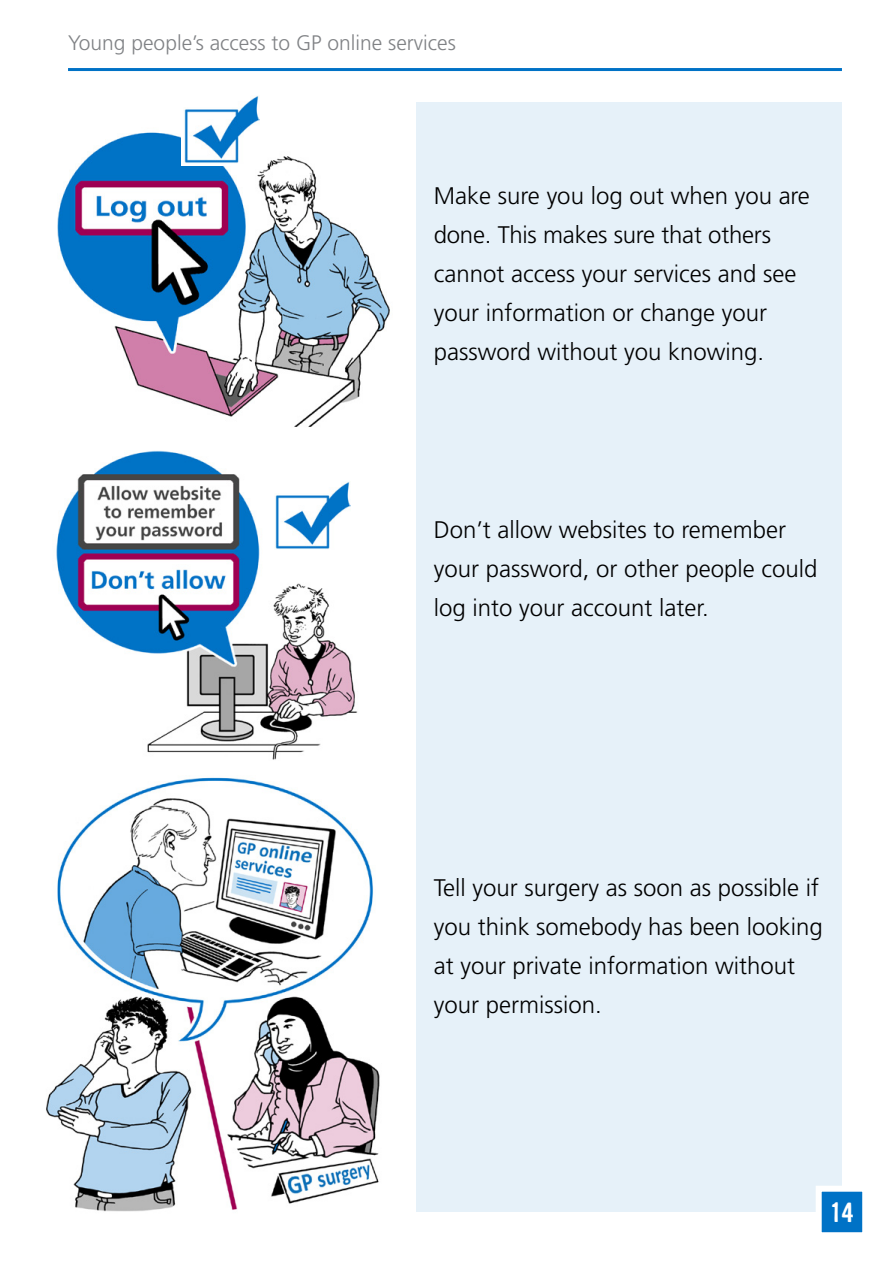
<style>
.page{position:relative;width:893px;height:1263px;background:#fff}
.page>*{position:absolute;margin:0;border:0;box-sizing:border-box;transform-origin:0 0}
.t1{font:700 27px "Sini";color:#fff}
.t2{font:300 24px/39px "Frutiger LT";color:#000}
.t3{font:300 21px "Frutiger LT";color:#808285}
</style>
<div class="page">
<hr style="left:68px;top:68px;width:774px;height:3px;background:#0072c6">
<div style="left:417px;top:102px;width:425px;height:1110px;background:#e6f1f9"></div>
<div style="left:816px;top:1186px;width:52px;height:52px;background:#0072c6;border:6px solid #fff"></div>
<img style="left:46px;top:777px;width:334px;height:435px">
<img style="left:57px;top:132px;width:333px;height:295px">
<div style="left:181px;top:96px;width:81px;height:70px;background:#fff"></div>
<img style="left:184px;top:96px;width:75px;height:67px">
<img style="left:56px;top:450px;width:302px;height:310px">
<div style="left:272px;top:482px;width:81px;height:70px;background:#fff"></div>
<img style="left:275px;top:482px;width:75px;height:67px">
<p class="t3" style="left:68px;top:31px;width:389px">Young people’s access to GP online services</p>
<p class="t2" style="left:434px;top:176px;width:378px">Make sure you log out when you are done. This makes sure that others</p>
<p class="t2" style="left:434px;top:254px;width:364px">cannot access your services and see your information or change your password without you knowing.</p>
<p class="t2" style="left:434px;top:510px;width:385px">Don’t allow websites to remember your password, or other people could log into your account later.</p>
<p class="t2" style="left:434px;top:869px;width:391px">Tell your surgery as soon as possible if you think somebody has been looking at your private information without your permission.</p>
<p class="t1" style="left:830px;top:1195px;width:25px">14</p>
</div>
